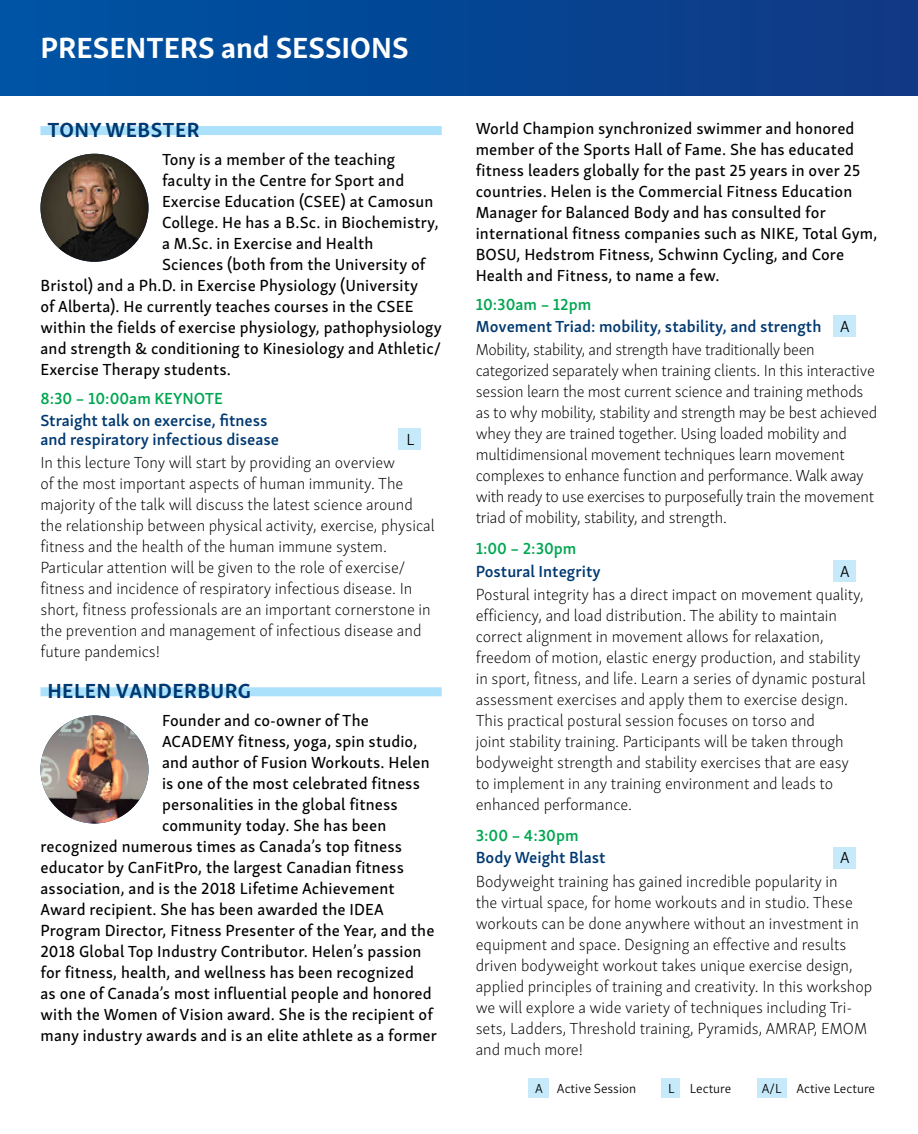
<style>
.page{position:relative;width:918px;height:1134px;background:#fff}
.page>*{position:absolute;margin:0;border:0;box-sizing:border-box;transform-origin:0 0}
.t1{font:700 30px "Skolar Sans Latn";color:#fff}
.PRESENTERS_Name_2{font:700 21px "Skolar Sans Latn";letter-spacing:.02em;color:#003971}
.WORKSHOP_Description{font:16.5px/21px "Skolar Sans Latn El";color:#000}
.BIO_Description{font:16.5px/21px "Skolar Sans Latn Me";letter-spacing:.01em;color:#000}
.WORKSHOP_Presenter_S{font:600 16.5px "Skolar Sans Latn";color:#003971}
.TIMES{font:600 16.5px "Skolar Sans Latn";color:#00a651}
.WORKSHOP_Presenter_S-2{font:300 16.5px "Skolar Sans Latn";color:#000}
.LEGEND{font:300 13.5px "Skolar Sans Latn";color:#000}
.LEGEND_L_A{font:300 13.5px "Skolar Sans Latn";color:#000}
.s1{font-weight:300;color:#000}
</style>
<div class="page">
<div style="left:0;top:0;width:918px;height:96px;background:linear-gradient(to right,#0054a5,#103883)"></div>
<div style="left:40px;top:126px;width:402px;height:9px;background:#abe1fa"></div>
<div style="left:398px;top:428px;width:23px;height:22px;background:#c7eafb"></div>
<div style="left:40px;top:687px;width:402px;height:9px;background:#abe1fa"></div>
<img style="left:40px;top:716px;width:108px;height:108px;border-radius:54px">
<img style="left:40px;top:154px;width:108px;height:108px;border-radius:54px">
<div style="left:661px;top:1078px;width:19px;height:20px;background:#c7eafb"></div>
<div style="left:758px;top:1078px;width:29px;height:20px;background:#c7eafb"></div>
<div style="left:528px;top:1078px;width:20px;height:20px;background:#c7eafb"></div>
<div style="left:833px;top:315px;width:23px;height:22px;background:#c7eafb"></div>
<div style="left:833px;top:560px;width:23px;height:22px;background:#c7eafb"></div>
<div style="left:833px;top:847px;width:23px;height:22px;background:#c7eafb"></div>
<h1 class="t1" style="left:40px;top:23px;width:370px">PRESENTERS and SESSIONS</h1>
<p class="PRESENTERS_Name_2" style="left:47px;top:113px;width:154px">TONY WEBSTER</p>
<p class="BIO_Description" style="left:162px;top:148px;width:235px">Tony is a member of the teaching</p>
<p class="BIO_Description" style="left:162px;top:169px;width:244px">faculty in the Centre for Sport and</p>
<p class="BIO_Description" style="left:162px;top:190px;width:273px">Exercise Education (CSEE) at Camosun</p>
<p class="BIO_Description" style="left:162px;top:211px;width:278px">College. He has a B.Sc. in Biochemistry,</p>
<p class="BIO_Description" style="left:162px;top:232px;width:213px">a M.Sc. in Exercise and Health</p>
<p class="BIO_Description" style="left:162px;top:253px;width:265px">Sciences (both from the University of</p>
<p class="BIO_Description" style="left:40px;top:274px;width:379px">Bristol) and a Ph.D. in Exercise Physiology (University</p>
<p class="BIO_Description" style="left:40px;top:295px;width:375px">of Alberta). He currently teaches courses in the CSEE</p>
<p class="BIO_Description" style="left:40px;top:316px;width:403px">within the fields of exercise physiology, pathophysiology</p>
<p class="BIO_Description" style="left:40px;top:337px;width:402px">and strength &amp; conditioning to Kinesiology and Athletic/</p>
<p class="BIO_Description" style="left:40px;top:358px;width:192px">Exercise Therapy students.</p>
<p class="TIMES" style="left:40px;top:385px;width:184px">8:30 – 10:00am KEYNOTE</p>
<p class="WORKSHOP_Presenter_S" style="left:40px;top:407px;width:229px">Straight talk on exercise, fitness</p>
<p class="WORKSHOP_Presenter_S" style="left:40px;top:426px;width:240px">and respiratory infectious disease</p>
<p class="WORKSHOP_Presenter_S-2" style="left:406px;top:427px;width:9px">L</p>
<p class="WORKSHOP_Description" style="left:40px;top:451px;width:396px">In this lecture Tony will start by providing an overview<br>of the most important aspects of human immunity. The majority of the talk will discuss the latest science around the relationship between physical activity, exercise, physical fitness and the health of the human immune system.<br>Particular attention will be given to the role of exercise/ fitness and incidence of respiratory infectious disease. In short, fitness professionals are an important cornerstone in the prevention and management of infectious disease and future pandemics!</p>
<p class="PRESENTERS_Name_2" style="left:47px;top:674px;width:205px">HELEN VANDERBURG</p>
<p class="BIO_Description" style="left:162px;top:709px;width:208px">Founder and co-owner of The</p>
<p class="BIO_Description" style="left:162px;top:730px;width:257px">ACADEMY fitness, yoga, spin studio,</p>
<p class="BIO_Description" style="left:162px;top:751px;width:269px">and author of Fusion Workouts. Helen</p>
<p class="BIO_Description" style="left:162px;top:772px;width:259px">is one of the most celebrated fitness</p>
<p class="BIO_Description" style="left:162px;top:793px;width:237px">personalities in the global fitness</p>
<p class="BIO_Description" style="left:162px;top:814px;width:226px">community today. She has been</p>
<p class="BIO_Description" style="left:40px;top:835px;width:363px">recognized numerous times as Canada’s top fitness</p>
<p class="BIO_Description" style="left:40px;top:856px;width:365px">educator by CanFitPro, the largest Canadian fitness</p>
<p class="BIO_Description" style="left:40px;top:877px;width:356px">association, and is the 2018 Lifetime Achievement</p>
<p class="BIO_Description" style="left:40px;top:898px;width:345px">Award recipient. She has been awarded the IDEA</p>
<p class="BIO_Description" style="left:40px;top:919px;width:395px">Program Director, Fitness Presenter of the Year, and the</p>
<p class="BIO_Description" style="left:40px;top:940px;width:382px">2018 Global Top Industry Contributor. Helen’s passion</p>
<p class="BIO_Description" style="left:40px;top:961px;width:375px">for fitness, health, and wellness has been recognized</p>
<p class="BIO_Description" style="left:40px;top:982px;width:393px">as one of Canada’s most influential people and honored</p>
<p class="BIO_Description" style="left:40px;top:1003px;width:394px">with the Women of Vision award. She is the recipient of</p>
<p class="BIO_Description" style="left:40px;top:1024px;width:398px">many industry awards and is an elite athlete as a former</p>
<p class="BIO_Description" style="left:476px;top:116px;width:403px">World Champion synchronized swimmer and honored member of the Sports Hall of Fame. She has educated fitness leaders globally for the past 25 years in over 25 countries. Helen is the Commercial Fitness Education Manager for Balanced Body and has consulted for international fitness companies such as NIKE, Total Gym, BOSU, Hedstrom Fitness, Schwinn Cycling, and Core Health and Fitness, to name a few.</p>
<p class="TIMES" style="left:476px;top:291px;width:117px">10:30am – 12pm</p>
<p class="WORKSHOP_Presenter_S" style="left:476px;top:313px;width:375px">Movement Triad: mobility, stability, and strength <span class="s1">A</span></p>
<p class="WORKSHOP_Description" style="left:476px;top:338px;width:403px">Mobility, stability, and strength have traditionally been categorized separately when training clients. In this interactive session learn the most current science and training methods as to why mobility, stability and strength may be best achieved whey they are trained together. Using loaded mobility and multidimensional movement techniques learn movement complexes to enhance function and performance. Walk away with ready to use exercises to purposefully train the movement triad of mobility, stability, and strength.</p>
<p class="TIMES" style="left:476px;top:536px;width:102px">1:00 – 2:30pm</p>
<p class="WORKSHOP_Presenter_S" style="left:476px;top:558px;width:127px">Postural Integrity</p>
<p class="WORKSHOP_Presenter_S-2" style="left:840px;top:559px;width:11px">A</p>
<p class="WORKSHOP_Description" style="left:476px;top:583px;width:392px">Postural integrity has a direct impact on movement quality, efficiency, and load distribution. The ability to maintain correct alignment in movement allows for relaxation, freedom of motion, elastic energy production, and stability in sport, fitness, and life. Learn a series of dynamic postural assessment exercises and apply them to exercise design.<br>This practical postural session focuses on torso and<br>joint stability training. Participants will be taken through bodyweight strength and stability exercises that are easy to implement in any training environment and leads to enhanced performance.</p>
<p class="TIMES" style="left:476px;top:822px;width:104px">3:00 – 4:30pm</p>
<p class="WORKSHOP_Presenter_S" style="left:476px;top:845px;width:131px">Body Weight Blast</p>
<p class="WORKSHOP_Presenter_S-2" style="left:840px;top:846px;width:11px">A</p>
<p class="WORKSHOP_Description" style="left:476px;top:869px;width:398px">Bodyweight training has gained incredible popularity in<br>the virtual space, for home workouts and in studio. These workouts can be done anywhere without an investment in equipment and space. Designing an effective and results driven bodyweight workout takes unique exercise design, applied principles of training and creativity. In this workshop we will explore a wide variety of techniques including Tri&shy;sets, Ladders, Threshold training, Pyramids, AMRAP, EMOM and much more!</p>
<p class="LEGEND" style="left:535px;top:1078px;width:103px">A Active Session</p>
<p class="LEGEND" style="left:668px;top:1078px;width:65px">L Lecture</p>
<p class="LEGEND_L_A" style="left:762px;top:1078px;width:115px">A/L Active Lecture</p>
</div>
